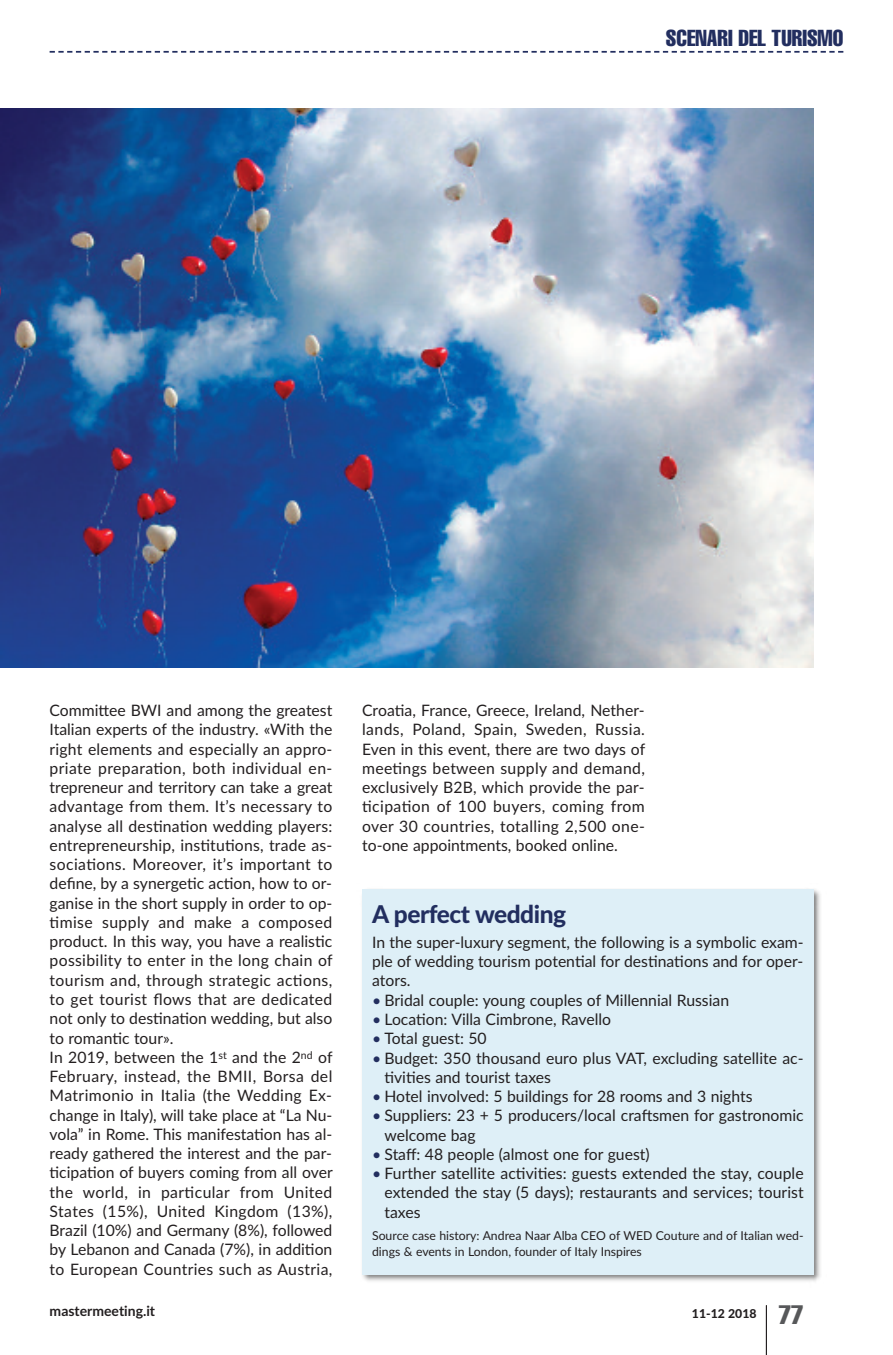
<style>
.page{position:relative;width:893px;height:1355px;background:#fff}
.page>*{position:absolute;margin:0;border:0;box-sizing:border-box;transform-origin:0 0}
.t1{font:800 24.5px "Lato";color:#222e5f}
.t2{font:extra-condensed 22.75px "Helvetica";color:#222e5f}
.t3{font:15.75px/19.2px "Lato";color:#231f20}
.t4{font:700 14px "Lato";color:#231f20}
.t5{font:12.25px/15.8px "Lato";color:#231f20}
.t6{font:800 12.25px "Lato";color:#231f20}
.s1{color:#222e5f}
.s2{font-family:"Helvetica";font-weight:400;font-stretch:extra-condensed;font-size:26.25px;color:#57585a}
</style>
<div class="page">
<svg style="left:50px;top:51px;width:793px;height:2px"></svg>
<hr style="left:766px;top:1305px;width:1px;height:49px;background:#231f20">
<img style="left:362px;top:889px;width:459px;height:392px">
<div style="left:362px;top:889px;width:452px;height:385px;background:#deeff7"></div>
<img style="left:0;top:108px;width:814px;height:560px">
<h2 class="t2" style="left:666px;top:30px;width:179px">SCENARI DEL TURISMO</h2>
<p class="t3" style="left:50px;top:701px;width:285px">Committee BWI and among the greatest Italian experts of the industry. «With the right elements and especially an appro&shy;priate preparation, both individual en&shy;trepreneur and territory can take a great advantage from them. It’s necessary to analyse all destination wedding players: entrepreneurship, institutions, trade as&shy;sociations. Moreover, it’s important to define, by a synergetic action, how to or&shy;ganise in the short supply in order to op&shy;timise supply and make a composed product. In this way, you have a realistic possibility to enter in the long chain of tourism and, through strategic actions, to get tourist flows that are dedicated not only to destination wedding, but also to romantic tour».<br>In 2019, between the 1<sup>st</sup> and the 2<sup>nd</sup> of February, instead, the BMII, Borsa del Matrimonio in Italia (the Wedding Ex&shy;change in Italy), will take place at “La Nu&shy;vola” in Rome. This manifestation has al&shy;ready gathered the interest and the par&shy;ticipation of buyers coming from all over the world, in particular from United States (15%), United Kingdom (13%), Brazil (10%) and Germany (8%), followed by Lebanon and Canada (7%), in addition to European Countries such as Austria,</p>
<p class="t3" style="left:362px;top:701px;width:285px;text-align:justify">Croatia, France, Greece, Ireland, Nether&shy;lands, Poland, Spain, Sweden, Russia.<br>Even in this event, there are two days of meetings between supply and demand, exclusively B2B, which provide the par&shy;ticipation of 100 buyers, coming from over 30 countries, totalling 2,500 one&shy;to-one appointments, booked online.</p>
<h1 class="t1" style="left:372px;top:900px;width:196px">a perfect wedding</h1>
<p class="t3" style="left:372px;top:932px;width:433px;text-align:justify">In the super-luxury segment, the following is a symbolic exam&shy;ple of wedding tourism potential for destinations and for oper&shy;ators.</p>
<p class="t3" style="left:372px;top:990px;width:359px"><span class="s1">•</span> Bridal couple: young couples of Millennial Russian</p>
<p class="t3" style="left:372px;top:1009px;width:240px"><span class="s1">•</span> Location: Villa Cimbrone, Ravello</p>
<p class="t3" style="left:372px;top:1029px;width:116px"><span class="s1">•</span> Total guest: 50</p>
<p class="t3" style="left:384px;top:1048px;width:421px;text-indent:-12px"><span class="s1">•</span> Budget: 350 thousand euro plus VAT, excluding satellite ac&shy;tivities and tourist taxes</p>
<p class="t3" style="left:372px;top:1086px;width:382px"><span class="s1">•</span> Hotel involved: 5 buildings for 28 rooms and 3 nights</p>
<p class="t3" style="left:384px;top:1106px;width:421px;text-indent:-12px"><span class="s1">•</span> Suppliers: 23 + 5 producers/local craftsmen for gastronomic welcome bag</p>
<p class="t3" style="left:372px;top:1144px;width:279px"><span class="s1">•</span> Staff: 48 people (almost one for guest)</p>
<p class="t3" style="left:384px;top:1163px;width:421px;text-align:justify;text-indent:-12px"><span class="s1">•</span> Further satellite activities: guests extended the stay, couple extended the stay (5 days); restaurants and services; tourist taxes</p>
<p class="t5" style="left:372px;top:1228px;width:433px">Source case history: Andrea Naar Alba CEO of WED Couture and of Italian wed&shy;dings &amp; events in London, founder of Italy Inspires</p>
<p class="t4" style="left:50px;top:1302px;width:107px">mastermeeting.it</p>
<p class="t6" style="left:692px;top:1306px;width:113px">11-12 2018 <span class="s2">77</span></p>
</div>
